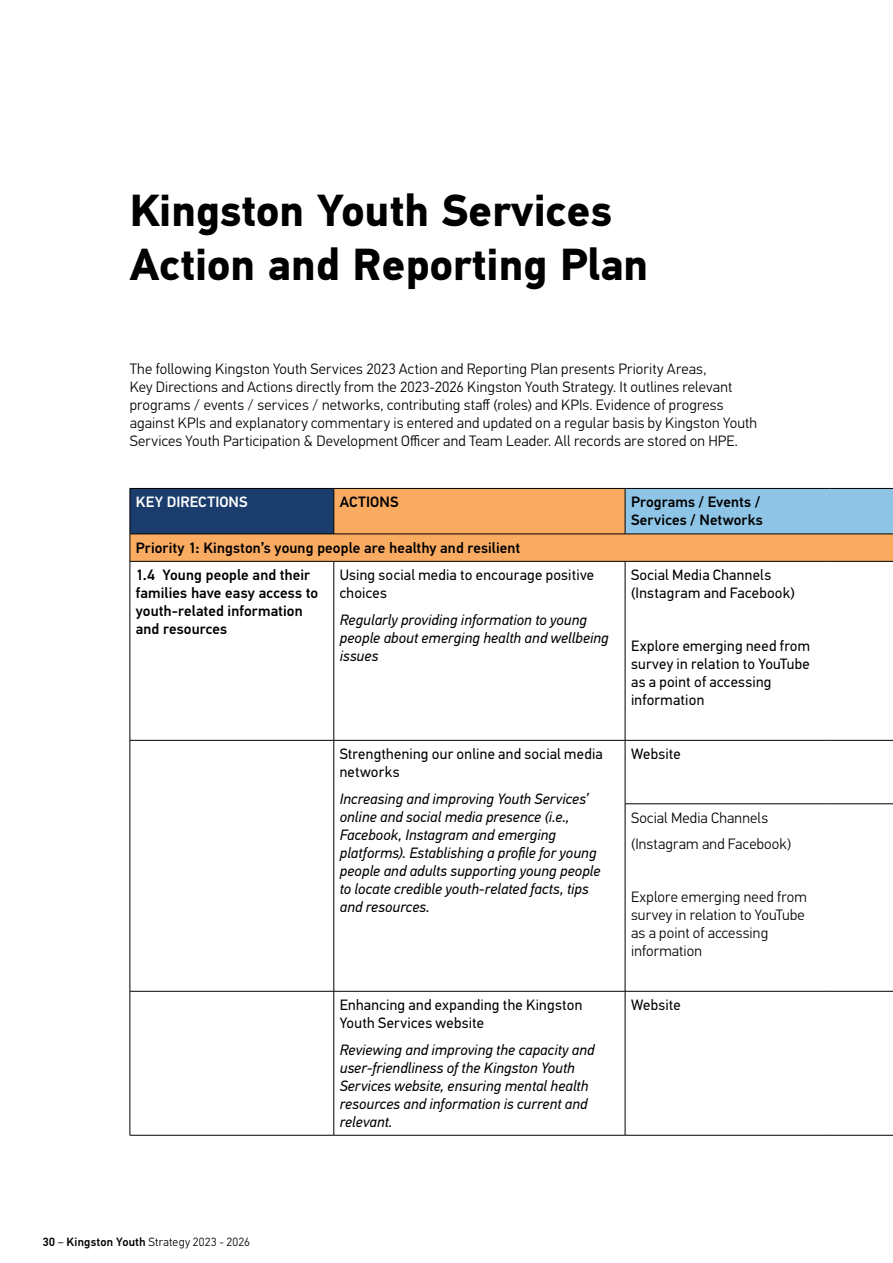
<style>
.page{position:relative;width:893px;height:1263px;background:#fff}
.page>*{position:absolute;margin:0;border:0;box-sizing:border-box;transform-origin:0 0}
.t1{font:700 45px/54px "PF Din Text Pro";color:#000}
.t2{font:300 15px/18px "PF Din Text Pro";letter-spacing:.01em;color:#000}
.t3{font:italic 15px/18px "PF Din Text Pro";letter-spacing:.005em;color:#000}
.t4{font:15px/18px "PF Din Text Pro";letter-spacing:.015em;color:#000}
.t5{font:500 15px/18px "PF Din Text Pro";letter-spacing:.01em;color:#000}
.t6{font:500 15px "PF Din Text Pro";letter-spacing:.005em;color:#fff}
.t7{font:300 12px "PF Din Text Pro";letter-spacing:.015em;color:#000}
.s1{font-weight:500}
</style>
<div class="page">
<svg style="left:131px;top:489px;width:762px;height:72px;background:#c79163"></svg>
<div style="left:626px;top:489px;width:267px;height:45px;background:#8ec5e6"></div>
<hr style="left:130px;top:488px;width:204px;height:1px;background:#000">
<hr style="left:130px;top:489px;width:1px;height:45px;background:#000">
<hr style="left:334px;top:488px;width:291px;height:1px;background:#000">
<hr style="left:334px;top:489px;width:1px;height:45px;background:#000">
<hr style="left:625px;top:488px;width:205px;height:1px;background:#000">
<hr style="left:625px;top:489px;width:1px;height:45px;background:#000">
<hr style="left:830px;top:488px;width:63px;height:1px;background:#000">
<hr style="left:130px;top:534px;width:204px;height:1px;background:#000">
<svg style="left:130px;top:534px;width:1px;height:27px"></svg>
<hr style="left:334px;top:534px;width:291px;height:1px;background:#000">
<hr style="left:625px;top:534px;width:205px;height:1px;background:#000">
<hr style="left:830px;top:534px;width:63px;height:1px;background:#000">
<hr style="left:130px;top:561px;width:204px;height:1px;background:#000">
<hr style="left:130px;top:561px;width:1px;height:179px;background:#000">
<hr style="left:334px;top:561px;width:291px;height:1px;background:#000">
<hr style="left:334px;top:561px;width:1px;height:179px;background:#000">
<hr style="left:625px;top:561px;width:205px;height:1px;background:#000">
<hr style="left:625px;top:561px;width:1px;height:179px;background:#000">
<hr style="left:830px;top:561px;width:63px;height:1px;background:#000">
<hr style="left:130px;top:740px;width:204px;height:1px;background:#000">
<hr style="left:130px;top:740px;width:1px;height:64px;background:#000">
<hr style="left:334px;top:740px;width:291px;height:1px;background:#000">
<hr style="left:334px;top:740px;width:1px;height:64px;background:#000">
<hr style="left:625px;top:740px;width:205px;height:1px;background:#000">
<hr style="left:625px;top:740px;width:1px;height:64px;background:#000">
<hr style="left:830px;top:740px;width:63px;height:1px;background:#000">
<hr style="left:130px;top:804px;width:1px;height:187px;background:#000">
<hr style="left:334px;top:804px;width:1px;height:187px;background:#000">
<hr style="left:625px;top:803px;width:205px;height:1px;background:#000">
<hr style="left:625px;top:804px;width:1px;height:187px;background:#000">
<hr style="left:830px;top:803px;width:63px;height:1px;background:#000">
<hr style="left:130px;top:991px;width:204px;height:1px;background:#000">
<hr style="left:130px;top:991px;width:1px;height:144px;background:#000">
<hr style="left:334px;top:991px;width:291px;height:1px;background:#000">
<hr style="left:334px;top:991px;width:1px;height:144px;background:#000">
<hr style="left:625px;top:991px;width:205px;height:1px;background:#000">
<hr style="left:625px;top:991px;width:1px;height:144px;background:#000">
<hr style="left:830px;top:991px;width:63px;height:1px;background:#000">
<hr style="left:130px;top:1135px;width:204px;height:1px;background:#000">
<hr style="left:334px;top:1135px;width:291px;height:1px;background:#000">
<hr style="left:625px;top:1135px;width:205px;height:1px;background:#000">
<hr style="left:830px;top:1135px;width:63px;height:1px;background:#000">
<h1 class="t1" style="left:130px;top:185px;width:520px">Kingston Youth Services<br>Action and Reporting Plan</h1>
<p class="t2" style="left:130px;top:360px;width:629px">The following Kingston Youth Services 2023 Action and Reporting Plan presents Priority Areas,<br>Key Directions and Actions directly from the 2023-2026 Kingston Youth Strategy. It outlines relevant programs / events / services / networks, contributing staff (roles) and KPIs. Evidence of progress against KPIs and explanatory commentary is entered and updated on a regular basis by Kingston Youth Services Youth Participation &amp; Development Officer and Team Leader. All records are stored on HPE.</p>
<p class="t6" style="left:136px;top:493px;width:113px">KEY DIRECTIONS</p>
<p class="t5" style="left:340px;top:493px;width:60px">ACTIONS</p>
<p class="t5" style="left:631px;top:493px;width:133px">Programs / Events /<br>Services / Networks</p>
<p class="t5" style="left:136px;top:534px;width:386px;line-height:27.5px">Priority 1: Kingston’s young people are healthy and resilient<br>1.4 Young people and their</p>
<p class="t5" style="left:136px;top:584px;width:184px">families have easy access to youth-related information and resources</p>
<p class="t4" style="left:340px;top:566px;width:256px">Using social media to encourage positive choices</p>
<p class="t3" style="left:340px;top:611px;width:270px">Regularly providing information to young people about emerging health and wellbeing issues</p>
<p class="t4" style="left:631px;top:566px;width:165px">Social Media Channels (Instagram and Facebook)</p>
<p class="t4" style="left:631px;top:637px;width:181px">Explore emerging need from survey in relation to YouTube as a point of accessing information</p>
<p class="t7" style="left:43px;top:1235px;width:209px"><span class="s1">30</span> – <span class="s1">Kingston Youth</span> Strategy 2023 - 2026</p>
<p class="t4" style="left:340px;top:745px;width:265px">Strengthening our online and social media networks</p>
<p class="t3" style="left:340px;top:790px;width:262px">Increasing and improving Youth Services’ online and social media presence (i.e., Facebook, Instagram and emerging platforms). Establishing a profile for young people and adults supporting young people to locate credible youth-related facts, tips and resources.</p>
<p class="t4" style="left:340px;top:996px;width:244px">Enhancing and expanding the Kingston<br>Youth Services website</p>
<p class="t3" style="left:340px;top:1041px;width:256px">Reviewing and improving the capacity and user-friendliness of the Kingston Youth Services website, ensuring mental health resources and information is current and relevant.</p>
<p class="t4" style="left:631px;top:745px;width:51px">Website</p>
<p class="t2" style="left:631px;top:804px;width:162px;line-height:26.5px">Social Media Channels (Instagram and Facebook)</p>
<p class="t2" style="left:631px;top:888px;width:177px">Explore emerging need from survey in relation to YouTube as a point of accessing information</p>
<p class="t4" style="left:631px;top:996px;width:51px">Website</p>
</div>
